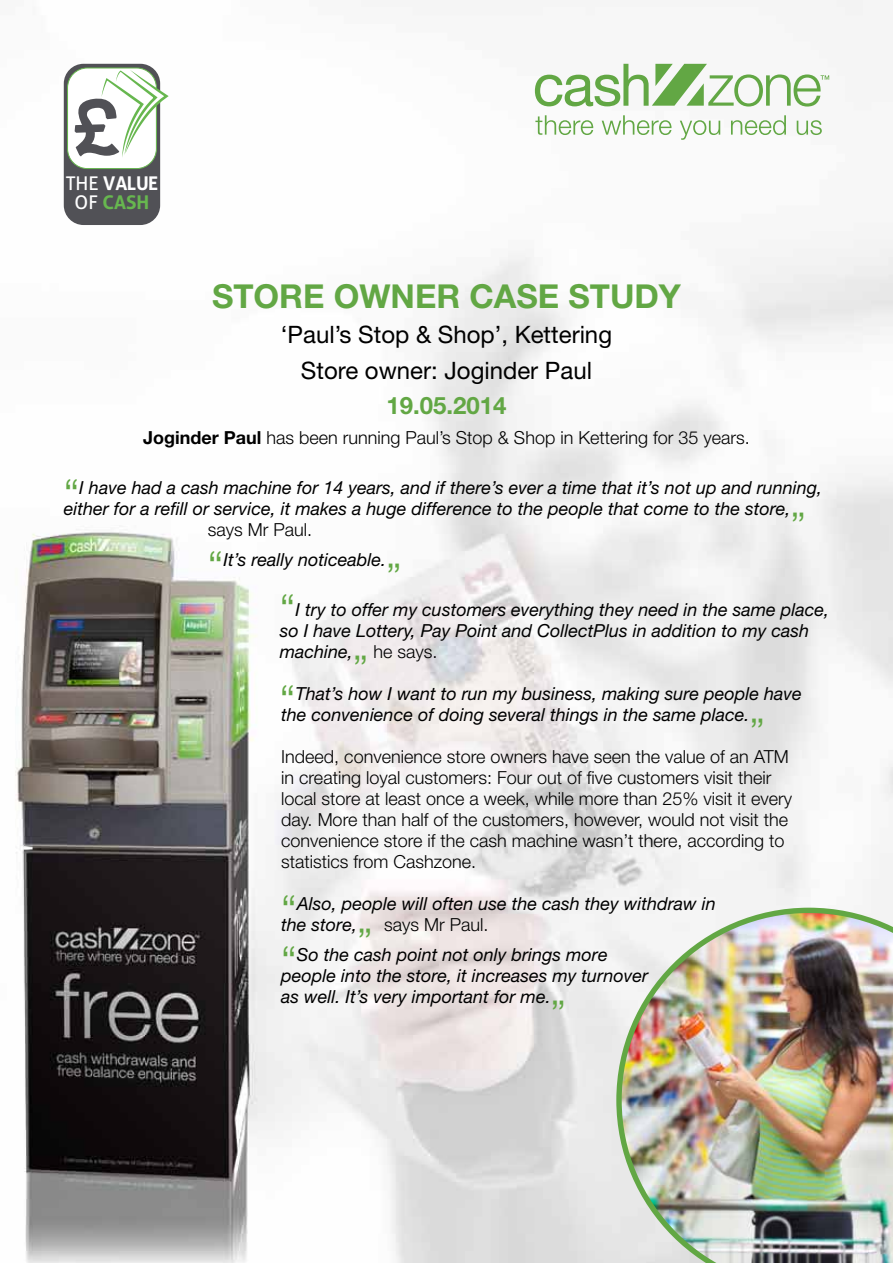
<style>
.page{position:relative;width:893px;height:1263px;background:#fff}
.page>*{position:absolute;margin:0;border:0;box-sizing:border-box;transform-origin:0 0}
.t1{font:300 42px "Helvetica Neue LT Std";color:#62a744}
.t2{font:300 36.9px "Helvetica Neue LT Std";color:#62a744;scale:1.14 1}
.t3{font:700 33px "Helvetica Neue LT Std";color:#62a744}
.t4{font:24px/35.5px "Helvetica Neue LT Std";color:#000;text-align:center}
.t5{font:700 24px "Helvetica Neue LT Std";color:#62a744}
.t6{font:18.9px/18.9px "Aller";color:#fff;text-align:center}
.t7{font:italic 18px/21px "Helvetica Neue LT Std";color:#000}
.t8{font:300 18px/21px "Helvetica Neue LT Std";color:#000}
.s1{font-weight:700}
.s2{font-weight:700;color:#67b74f}
</style>
<div class="page">
<img style="left:15px;top:0;width:878px;height:1263px">
<svg style="left:535px;top:64px;width:294px;height:43px"></svg>
<svg style="left:535px;top:115px;width:58px;height:20px"></svg>
<svg style="left:602px;top:115px;width:70px;height:20px"></svg>
<svg style="left:680px;top:120px;width:40px;height:20px"></svg>
<svg style="left:731px;top:115px;width:55px;height:20px"></svg>
<svg style="left:797px;top:120px;width:25px;height:15px"></svg>
<div style="left:64px;top:64px;width:96px;height:161px;background:#515156;border-radius:20px"></div>
<div style="left:68px;top:68px;width:88px;height:101px;background:#fff;border-radius:20px"></div>
<div style="left:67px;top:67px;width:90px;height:102px;border:1px solid #67b74f;border-radius:20px"></div>
<svg style="left:75px;top:70px;width:94px;height:88px"></svg>
<img style="left:616px;top:908px;width:277px;height:355px">
<p class="t6" style="left:66px;top:174px;width:94px">THE <span class="s1">VALUE<br></span>OF <span class="s2">CASH</span></p>
<h3 class="t3" style="left:212px;top:276px;width:470px">STORE OWNER CASE STUDY</h3>
<h3 class="t4" style="left:281px;top:317px;width:333px">‘Paul’s Stop &amp; Shop’, Kettering<br>Store owner: Joginder Paul</h3>
<h3 class="t5" style="left:386px;top:391px;width:122px">19.05.2014</h3>
<p class="t8" style="left:143px;top:426px;width:608px"><span class="s1">Joginder Paul</span> has been running Paul’s Stop &amp; Shop in Kettering for 35 years.</p>
<h1 class="t1" style="left:64px;top:469px;width:17px">“</h1>
<p class="t7" style="left:64px;top:477px;width:760px;text-indent:16px">I have had a cash machine for 14 years, and if there’s ever a time that it’s not up and running, either for a refill or service, it makes a huge difference to the people that come to the store,</p>
<p class="t8" style="left:208px;top:519px;width:106px">says Mr Paul.</p>
<h2 class="t2" style="left:790px;top:504px;width:15px">”</h2>
<h1 class="t1" style="left:208px;top:540px;width:17px">“</h1>
<p class="t7" style="left:223px;top:549px;width:164px">It’s really noticeable.</p>
<h2 class="t2" style="left:386px;top:554px;width:15px">”</h2>
<h1 class="t1" style="left:280px;top:583px;width:17px">“</h1>
<p class="t7" style="left:280px;top:599px;width:551px;text-indent:16px">I try to offer my customers everything they need in the same place, so I have Lottery, Pay Point and CollectPlus in addition to my cash machine,</p>
<h2 class="t2" style="left:353px;top:647px;width:15px">”</h2>
<p class="t8" style="left:373px;top:641px;width:66px">he says.</p>
<h1 class="t1" style="left:280px;top:675px;width:17px">“</h1>
<p class="t7" style="left:281px;top:683px;width:522px;text-indent:14px">That’s how I want to run my business, making sure people have the convenience of doing several things in the same place.</p>
<h2 class="t2" style="left:749px;top:710px;width:15px">”</h2>
<p class="t8" style="left:281px;top:746px;width:512px">Indeed, convenience store owners have seen the value of an ATM in creating loyal customers: Four out of five customers visit their local store at least once a week, while more than 25% visit it every day. More than half of the customers, however, would not visit the convenience store if the cash machine wasn’t there, according to statistics from Cashzone.</p>
<h1 class="t1" style="left:281px;top:885px;width:17px">“</h1>
<p class="t7" style="left:281px;top:893px;width:436px;text-indent:16px">Also, people will often use the cash they withdraw in the store,</p>
<h2 class="t2" style="left:357px;top:920px;width:15px">”</h2>
<p class="t8" style="left:384px;top:914px;width:106px">says Mr Paul.</p>
<h1 class="t1" style="left:281px;top:935px;width:17px">“</h1>
<p class="t7" style="left:281px;top:944px;width:368px;text-indent:16px">So the cash point not only brings more people into the store, it increases my turnover as well. It’s very important for me.</p>
<h2 class="t2" style="left:551px;top:991px;width:15px">”</h2>
</div>
